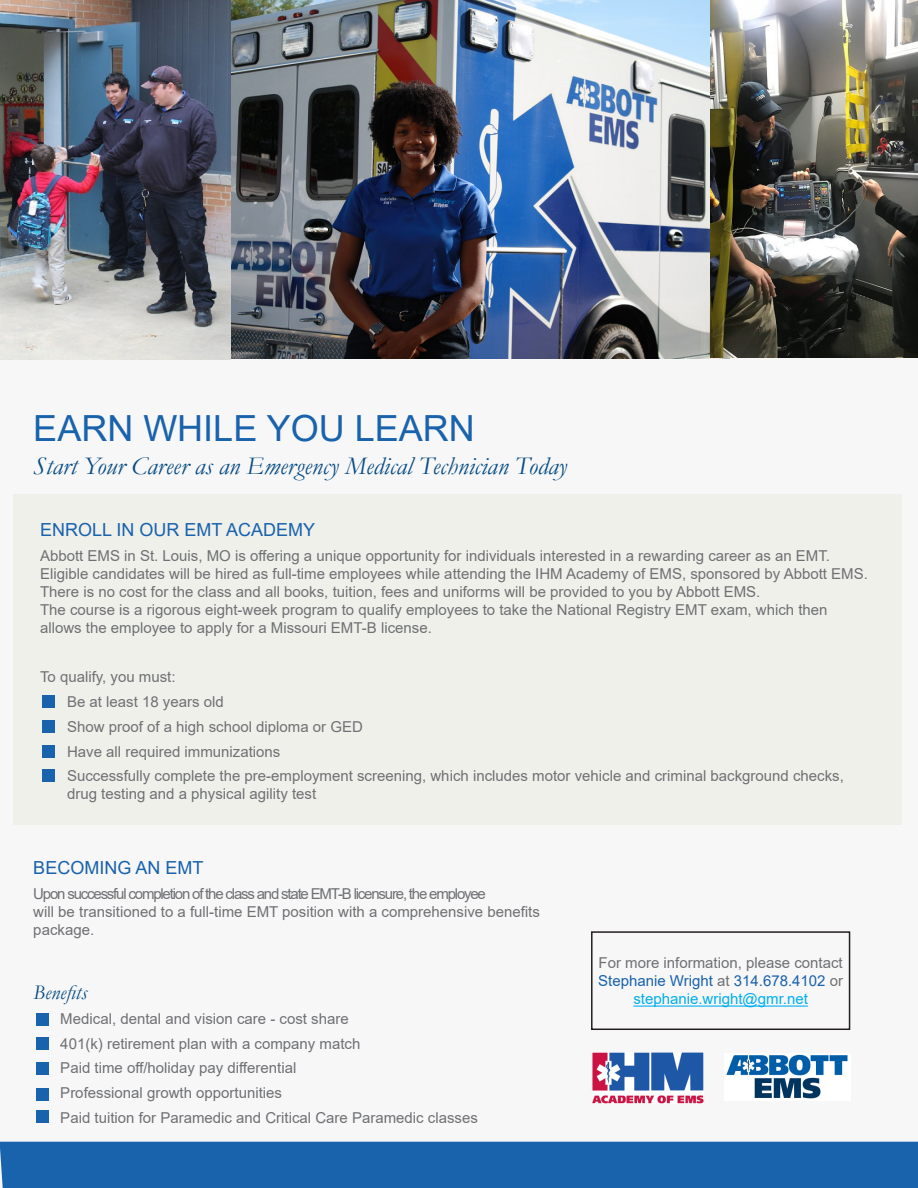
<style>
.page{position:relative;width:918px;height:1188px;background:#fff}
.page>*{position:absolute;margin:0;border:0;box-sizing:border-box;transform-origin:0 0}
.AbbNews_Story_w_inde{font:36px "Arial";color:#1962ac}
.AbbNews_Story_w_inde-2{font:italic 25.5px "Garamond";color:#084c82}
.AbbNews_Story_w_inde-3{font:italic 21px "Garamond";color:#084c82}
.AbbNews_Story_w_inde-4{font:18px "Arial";color:#1962ac}
.AbbNews_Story_w_inde-5{font:15px/18px "Arial";color:#6f7073}
.s1{color:#1962ac}
.s2{color:#00aeef}
</style>
<div class="page">
<div style="left:0;top:359px;width:918px;height:829px;background:#f7f7f8"></div>
<img style="left:230px;top:0;width:499px;height:358px">
<div style="left:13px;top:495px;width:889px;height:330px;background:#f0f0eb"></div>
<div style="left:42px;top:696px;width:13px;height:12px;background:#1962ac"></div>
<div style="left:42px;top:769px;width:13px;height:13px;background:#1962ac"></div>
<div style="left:42px;top:745px;width:13px;height:13px;background:#1962ac"></div>
<div style="left:42px;top:720px;width:13px;height:13px;background:#1962ac"></div>
<div style="left:36px;top:1088px;width:13px;height:13px;background:#1962ac"></div>
<div style="left:36px;top:1062px;width:13px;height:13px;background:#1962ac"></div>
<div style="left:36px;top:1037px;width:13px;height:13px;background:#1962ac"></div>
<div style="left:36px;top:1013px;width:13px;height:13px;background:#1962ac"></div>
<div style="left:0;top:1142px;width:918px;height:46px;background:#1962ac"></div>
<hr style="left:633px;top:1006px;width:175px;height:1px;background:#00aeef">
<div style="left:591px;top:931px;width:259px;height:99px;border:2px solid #231f20"></div>
<img style="left:593px;top:1053px;width:110px;height:51px">
<img style="left:726px;top:1054px;width:122px;height:45px">
<img style="left:711px;top:0;width:207px;height:357px">
<img style="left:0;top:0;width:230px;height:359px">
<div style="left:36px;top:1110px;width:13px;height:13px;background:#1962ac"></div>
<p class="AbbNews_Story_w_inde" style="left:33px;top:404px;width:443px">EARN WHILE YOU LEARN</p>
<p class="AbbNews_Story_w_inde-2" style="left:33px;top:449px;width:535px">Start Your Career as an Emergency Medical Technician Today</p>
<p class="AbbNews_Story_w_inde-4" style="left:40px;top:517px;width:277px">ENROLL IN OUR EMT ACADEMY</p>
<p class="AbbNews_Story_w_inde-5" style="left:40px;top:546px;width:829px">Abbott EMS in St. Louis, MO is offering a unique opportunity for individuals interested in a rewarding career as an EMT.<br>Eligible candidates will be hired as full-time employees while attending the IHM Academy of EMS, sponsored by Abbott EMS.<br>There is no cost for the class and all books, tuition, fees and uniforms will be provided to you by Abbott EMS.<br>The course is a rigorous eight-week program to qualify employees to take the National Registry EMT exam, which then allows the employee to apply for a Missouri EMT-B license.</p>
<p class="AbbNews_Story_w_inde-5" style="left:40px;top:668px;width:137px">To qualify, you must:</p>
<p class="AbbNews_Story_w_inde-5" style="left:67px;top:693px;width:158px">Be at least 18 years old</p>
<p class="AbbNews_Story_w_inde-5" style="left:67px;top:717px;width:297px">Show proof of a high school diploma or GED</p>
<p class="AbbNews_Story_w_inde-5" style="left:67px;top:742px;width:215px">Have all required immunizations</p>
<p class="AbbNews_Story_w_inde-5" style="left:67px;top:767px;width:778px">Successfully complete the pre-employment screening, which includes motor vehicle and criminal background checks, drug testing and a physical agility test</p>
<p class="AbbNews_Story_w_inde-4" style="left:33px;top:856px;width:172px">BECOMING AN EMT</p>
<p class="AbbNews_Story_w_inde-5" style="left:33px;top:885px;width:508px">Upon successful completion of the class and state EMT-B licensure, the employee<br>will be transitioned to a full-time EMT position with a comprehensive benefits package.</p>
<p class="AbbNews_Story_w_inde-3" style="left:33px;top:978px;width:55px">Benefits</p>
<p class="AbbNews_Story_w_inde-5" style="left:60px;top:1009px;width:290px">Medical, dental and vision care - cost share</p>
<p class="AbbNews_Story_w_inde-5" style="left:60px;top:1034px;width:302px">401(k) retirement plan with a company match</p>
<p class="AbbNews_Story_w_inde-5" style="left:60px;top:1059px;width:238px">Paid time off/holiday pay differential</p>
<p class="AbbNews_Story_w_inde-5" style="left:60px;top:1084px;width:223px">Professional growth opportunities</p>
<p class="AbbNews_Story_w_inde-5" style="left:60px;top:1108px;width:419px">Paid tuition for Paramedic and Critical Care Paramedic classes</p>
<p class="AbbNews_Story_w_inde-5" style="left:598px;top:954px;width:246px;text-align:center">For more information, please contact<br><span class="s1">Stephanie Wright</span> at <span class="s1">314.678.4102</span> or <span class="s2">stephanie.wright@gmr.net</span></p>
</div>
